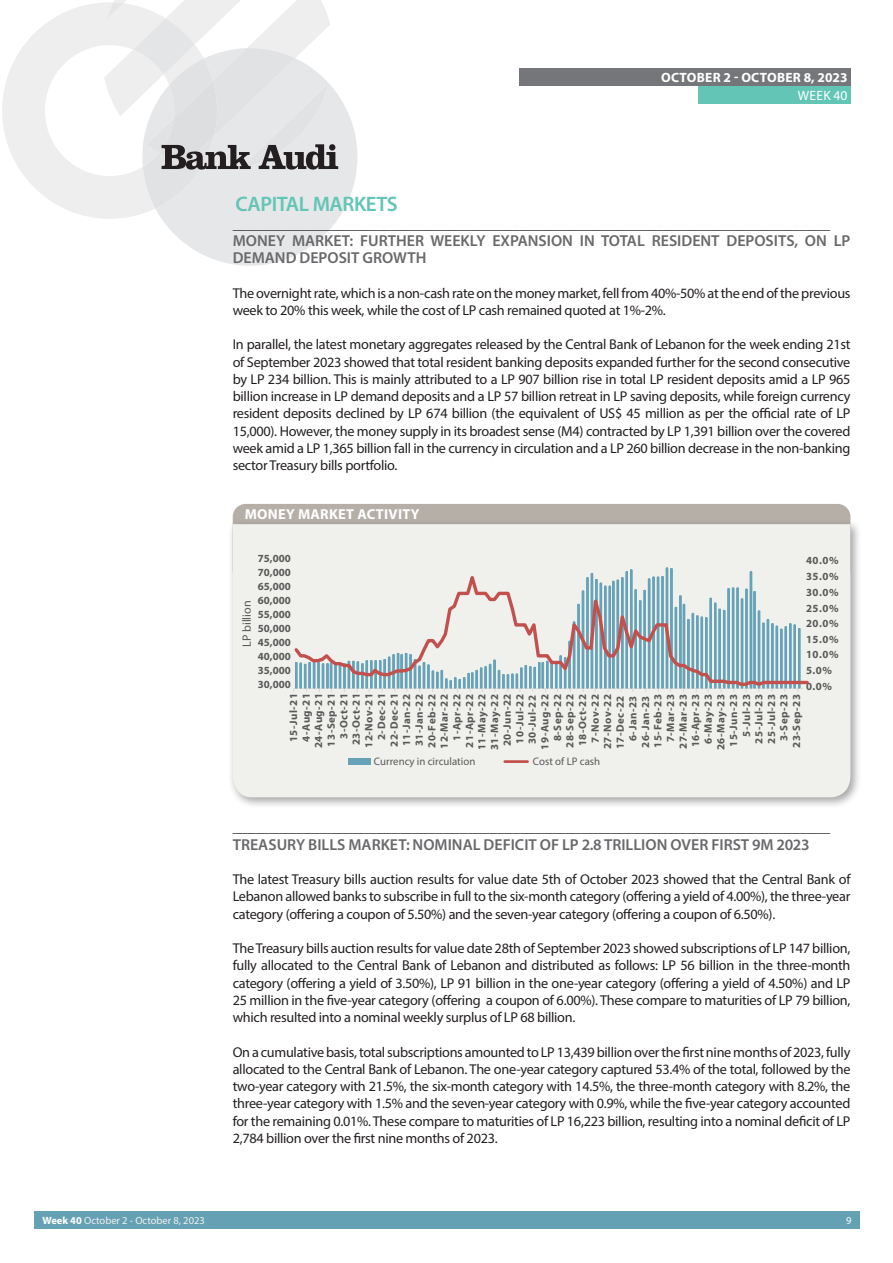
<style>
.page{position:relative;width:893px;height:1263px;background:#fff}
.page>*{position:absolute;margin:0;border:0;box-sizing:border-box;transform-origin:0 0}
.t1{font:600 21px "Myriad Pro";letter-spacing:-.02em;color:#62c5b6}
.t2{font:600 15.9px/17.2px "Myriad Pro";color:#69696c}
.t3{font:15.75px "Myriad Pro";color:#3e3e3f}
.t4{font:700 14.4px "Myriad Pro";letter-spacing:.02em;color:#fff}
.t5{font:14.25px/17.2px "Myriad Pro";letter-spacing:-.02em;color:#231f20;text-align:justify}
.t6{font:700 13.5px "Myriad Pro";letter-spacing:.02em;color:#fff}
.t7{font:13.5px "Myriad Pro";letter-spacing:.02em;color:#fff}
.t8{font:12px "Myriad Pro";color:#595959}
.t9{font:700 10.95px "Myriad Pro";color:#595959}
.t10{font:10.95px "Myriad Pro";color:#595959}
.t11{font:700 10.8px/12.6px "Myriad Pro";letter-spacing:.05em;color:#595959;text-align:right}
.t12{font:10.5px "Myriad Pro";color:#f1f0ee}
.t13{font:10.5px "Myriad Pro";color:#fff}
.s1{font-weight:700;color:#fff}
</style>
<div class="page">
<div style="left:519px;top:68px;width:331px;height:17px;background:#757679"></div>
<div style="left:34px;top:1212px;width:826px;height:17px;background:#65a1b4"></div>
<div style="left:698px;top:86px;width:152px;height:17px;background:#62c5b6"></div>
<svg style="left:162px;top:95px;width:195px;height:171px;fill:#e6e7e9"></svg>
<svg style="left:2px;top:0;width:336px;height:219px"></svg>
<div style="left:233px;top:504px;width:617px;height:80px;background:#b6afa8;border-radius:13px"></div>
<div style="left:227px;top:519px;width:635px;height:290px;background:#231f20;opacity:.4"></div>
<div style="left:233px;top:524px;width:617px;height:273px;background:#f0f0ed"></div>
<div style="left:348px;top:759px;width:23px;height:6px;background:#66a2b8"></div>
<hr style="left:505px;top:760px;width:23px;height:3px;background:#c2504d">
<hr style="left:294px;top:688px;width:509px;height:1px;background:#dad9d8">
<svg style="left:291px;top:565px;width:520px;height:123px;background:#c9d3d7"></svg>
<p class="t6" style="left:661px;top:68px;width:188px">OCTOBER 2 - OCTOBER 8, 2023</p>
<p class="t7" style="left:798px;top:87px;width:51px">WEEK 40</p>
<p class="t1" style="left:235px;top:191px;width:164px">CAPITAL MARKETS</p>
<p class="t3" style="left:233px;top:214px;width:599px">_______________________________________________________________________________</p>
<p class="t2" style="left:233px;top:231px;width:619px">MONEY MARKET: FURTHER WEEKLY EXPANSION IN TOTAL RESIDENT DEPOSITS, ON LP<br>DEMAND DEPOSIT GROWTH</p>
<p class="t5" style="left:233px;top:284px;width:619px">The overnight rate, which is a non-cash rate on the money market, fell from 40%-50% at the end of the previous week to 20% this week, while the cost of LP cash remained quoted at 1%-2%.</p>
<p class="t5" style="left:233px;top:336px;width:619px">In parallel, the latest monetary aggregates released by the Central Bank of Lebanon for the week ending 21st of September 2023 showed that total resident banking deposits expanded further for the second consecutive by LP 234 billion. This is mainly attributed to a LP 907 billion rise in total LP resident deposits amid a LP 965 billion increase in LP demand deposits and a LP 57 billion retreat in LP saving deposits, while foreign currency resident deposits declined by LP 674 billion (the equivalent of US$ 45 million as per the official rate of LP 15,000). However, the money supply in its broadest sense (M4) contracted by LP 1,391 billion over the covered week amid a LP 1,365 billion fall in the currency in circulation and a LP 260 billion decrease in the non-banking sector Treasury bills portfolio.</p>
<p class="t4" style="left:245px;top:505px;width:176px">MONEY MARKET ACTIVITY</p>
<p class="t9" style="left:258px;top:552px;width:34px">75,000</p>
<p class="t9" style="left:806px;top:554px;width:34px">40.0%</p>
<p class="t9" style="left:258px;top:565px;width:34px">70,000</p>
<p class="t9" style="left:806px;top:569px;width:34px">35.0%</p>
<p class="t9" style="left:258px;top:579px;width:34px">65,000</p>
<p class="t9" style="left:258px;top:593px;width:34px">60,000</p>
<p class="t8" style="left:239px;top:647px;width:48px;rotate:-90deg">LP billion</p>
<p class="t9" style="left:258px;top:607px;width:34px">55,000</p>
<p class="t9" style="left:258px;top:621px;width:34px">50,000</p>
<p class="t9" style="left:258px;top:635px;width:34px">45,000</p>
<p class="t9" style="left:806px;top:585px;width:34px">30.0%</p>
<p class="t9" style="left:806px;top:601px;width:34px">25.0%</p>
<p class="t9" style="left:806px;top:617px;width:34px">20.0%</p>
<p class="t9" style="left:806px;top:632px;width:34px">15.0%</p>
<p class="t9" style="left:258px;top:649px;width:34px">40,000</p>
<p class="t9" style="left:806px;top:647px;width:34px">10.0%</p>
<p class="t9" style="left:258px;top:663px;width:34px">35,000</p>
<p class="t9" style="left:806px;top:663px;width:27px">5.0%</p>
<p class="t9" style="left:258px;top:677px;width:34px">30,000</p>
<p class="t9" style="left:806px;top:679px;width:27px">0.0%</p>
<p class="t11" style="left:287px;top:750px;width:59px;rotate:-90deg">15-Jul-21<br>4-Aug-21<br>24-Aug-21<br>13-Sep-21<br>3-Oct-21<br>23-Oct-21<br>12-Nov-21<br>2-Dec-21<br>22-Dec-21<br>11-Jan-22<br>31-Jan-22<br>20-Feb-22<br>12-Mar-22<br>1-Apr-22<br>21-Apr-22<br>11-May-22<br>31-May-22<br>20-Jun-22<br>10-Jul-22<br>30-Jul-22<br>19-Aug-22<br>8-Sep-22<br>28-Sep-22<br>18-Oct-22<br>7-Nov-22<br>27-Nov-22<br>17-Dec-22<br>6-Jan-23<br>26-Jan-23<br>15-Feb-23<br>7-Mar-23<br>27-Mar-23<br>16-Apr-23<br>6-May-23<br>26-May-23<br>15-Jun-23<br>5-Jul-23<br>25-Jul-23<br>25-Jul-23<br>3-Sep-23<br>23-Sep-23</p>
<p class="t10" style="left:374px;top:754px;width:103px">Currency in circulation</p>
<p class="t10" style="left:533px;top:754px;width:69px">Cost of LP cash</p>
<p class="t3" style="left:233px;top:817px;width:599px">_______________________________________________________________________________</p>
<p class="t2" style="left:233px;top:835px;width:578px">TREASURY BILLS MARKET: NOMINAL DEFICIT OF LP 2.8 TRILLION OVER FIRST 9M 2023</p>
<p class="t5" style="left:233px;top:870px;width:619px">The latest Treasury bills auction results for value date 5th of October 2023 showed that the Central Bank of Lebanon allowed banks to subscribe in full to the six-month category (offering a yield of 4.00%), the three-year category (offering a coupon of 5.50%) and the seven-year category (offering a coupon of 6.50%).</p>
<p class="t5" style="left:233px;top:939px;width:619px">The Treasury bills auction results for value date 28th of September 2023 showed subscriptions of LP 147 billion, fully allocated to the Central Bank of Lebanon and distributed as follows: LP 56 billion in the three-month category (offering a yield of 3.50%), LP 91 billion in the one-year category (offering a yield of 4.50%) and LP 25 million in the five-year category (offering a coupon of 6.00%). These compare to maturities of LP 79 billion, which resulted into a nominal weekly surplus of LP 68 billion.</p>
<p class="t5" style="left:233px;top:1043px;width:619px">On a cumulative basis, total subscriptions amounted to LP 13,439 billion over the first nine months of 2023, fully allocated to the Central Bank of Lebanon. The one-year category captured 53.4% of the total, followed by the two-year category with 21.5%, the six-month category with 14.5%, the three-month category with 8.2%, the three-year category with 1.5% and the seven-year category with 0.9%, while the five-year category accounted for the remaining 0.01%. These compare to maturities of LP 16,223 billion, resulting into a nominal deficit of LP 2,784 billion over the first nine months of 2023.</p>
<p class="t12" style="left:43px;top:1214px;width:164px"><span class="s1">Week 40</span> October 2 - October 8, 2023</p>
<p class="t13" style="left:846px;top:1213px;width:7px">9</p>
</div>
